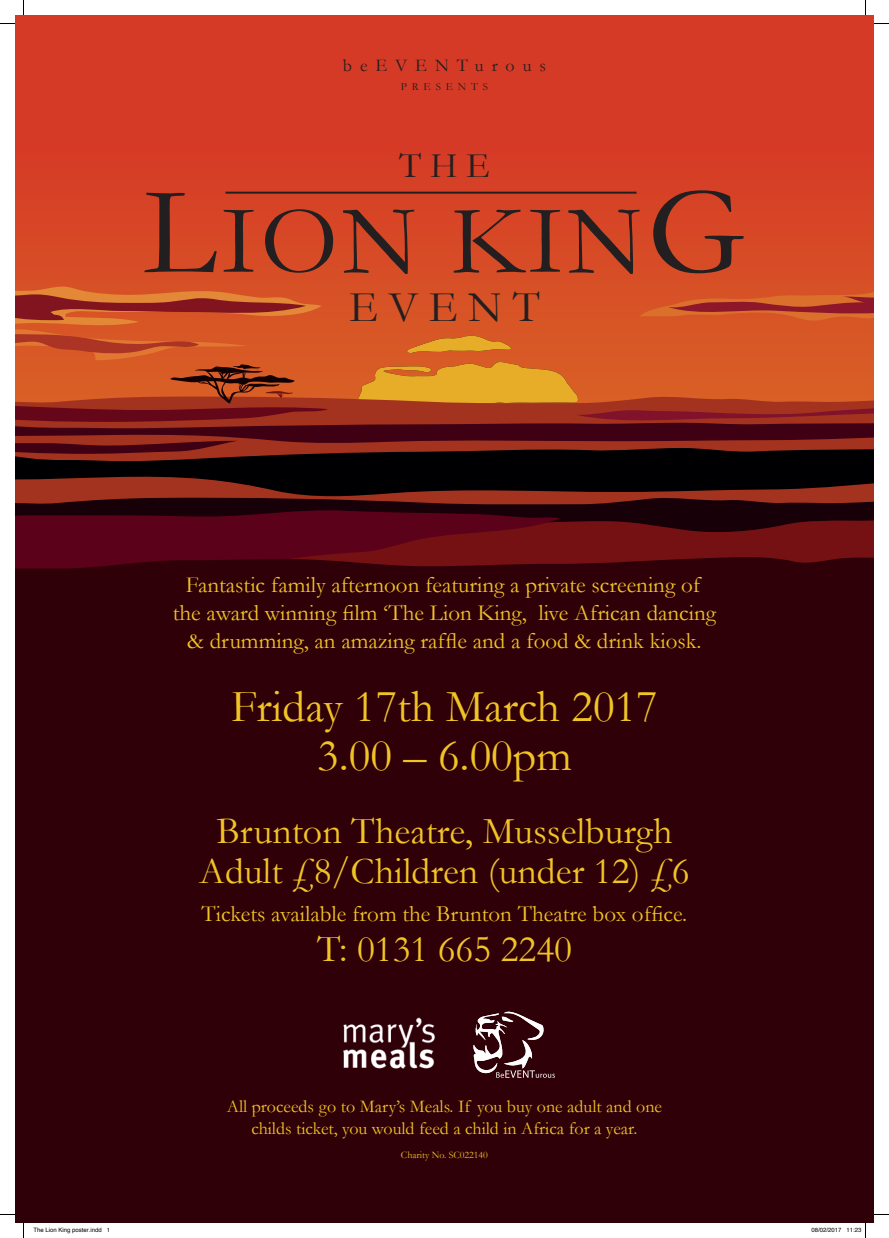
<style>
.page{position:relative;width:889px;height:1238px;background:#fff}
.page>*{position:absolute;margin:0;border:0;box-sizing:border-box;transform-origin:0 0}
.t1{font:99px "Garamond";letter-spacing:.04em;color:#231f20}
.t2{font:46px "Garamond";color:#f1c426}
.t3{font:44px "Garamond";letter-spacing:.24em;color:#231f20}
.t4{font:38px "Garamond";color:#f1c426}
.t5{font:36px "Garamond";color:#231f20}
.t6{font:23px "Garamond";color:#f1c426}
.t7{font:18px "Garamond";color:#f1c426}
.t8{font:18px "Garamond";letter-spacing:.44em;color:#231f20}
.t9{font:11px "Garamond";letter-spacing:.44em;color:#231f20}
.t10{font:10px "Garamond";color:#f1c426}
.t11{font:6px "Helvetica";color:#000}
.s1{font-size:127px}
</style>
<div class="page">
<svg style="left:15px;top:15px;width:859px;height:262px;background:#d53f25"></svg>
<svg style="left:15px;top:454px;width:859px;height:42px;background:#260c09"></svg>
<svg style="left:15px;top:277px;width:859px;height:177px;background:#b64822"></svg>
<svg style="left:560px;top:514px;width:314px;height:41px;background:#5c0c10"></svg>
<svg style="left:15px;top:508px;width:545px;height:47px;background:#550316"></svg>
<div style="left:15px;top:555px;width:859px;height:668px;background:#300008"></div>
<hr style="left:225px;top:192px;width:411px;height:2px;background:#231f20">
<img style="left:334px;top:1013px;width:110px;height:64px">
<svg style="left:473px;top:1011px;width:82px;height:66px"></svg>
<svg style="left:0;top:23px;width:15px;height:1px"></svg>
<svg style="left:874px;top:23px;width:15px;height:1px"></svg>
<svg style="left:0;top:1214px;width:15px;height:1px"></svg>
<svg style="left:874px;top:1214px;width:15px;height:1px"></svg>
<svg style="left:23px;top:0;width:1px;height:15px"></svg>
<svg style="left:23px;top:1223px;width:1px;height:15px"></svg>
<svg style="left:865px;top:0;width:1px;height:15px"></svg>
<svg style="left:865px;top:1223px;width:1px;height:15px"></svg>
<p class="t8" style="left:343px;top:55px;width:205px">beEVENTurous</p>
<p class="t9" style="left:401px;top:80px;width:89px">PRESENTS</p>
<p class="t5" style="left:399px;top:144px;width:92px">THE</p>
<p class="t1" style="left:144px;top:181px;width:603px"><span class="s1">L</span>ION KIN<span class="s1">G</span></p>
<p class="t3" style="left:349px;top:281px;width:192px">EVENT</p>
<p class="t6" style="left:186px;top:571px;width:516px">Fantastic family afternoon featuring a private screening of</p>
<p class="t6" style="left:173px;top:599px;width:545px">the award winning film ‘The Lion King, live African dancing</p>
<p class="t6" style="left:187px;top:626px;width:516px">&amp; drumming, an amazing raffle and a food &amp; drink kiosk.</p>
<p class="t2" style="left:231px;top:679px;width:428px">Friday 17th March 2017</p>
<p class="t2" style="left:317px;top:728px;width:256px">3.00 – 6.00pm</p>
<p class="t4" style="left:217px;top:808px;width:457px">Brunton Theatre, Musselburgh</p>
<p class="t4" style="left:199px;top:848px;width:492px">Adult £8/Children (under 12) £6</p>
<p class="t6" style="left:202px;top:900px;width:487px">Tickets available from the Brunton Theatre box office.</p>
<p class="t4" style="left:317px;top:926px;width:257px">T: 0131 665 2240</p>
<p class="t7" style="left:227px;top:1096px;width:437px">All proceeds go to Mary’s Meals. If you buy one adult and one</p>
<p class="t7" style="left:251px;top:1117px;width:388px">childs ticket, you would feed a child in Africa for a year.</p>
<p class="t10" style="left:401px;top:1149px;width:89px">Charity No. SC022140</p>
<p class="t11" style="left:34px;top:1225px;width:78px">The Lion King poster.indd 1</p>
<p class="t11" style="left:811px;top:1225px;width:52px">08/02/2017 11:23</p>
</div>
